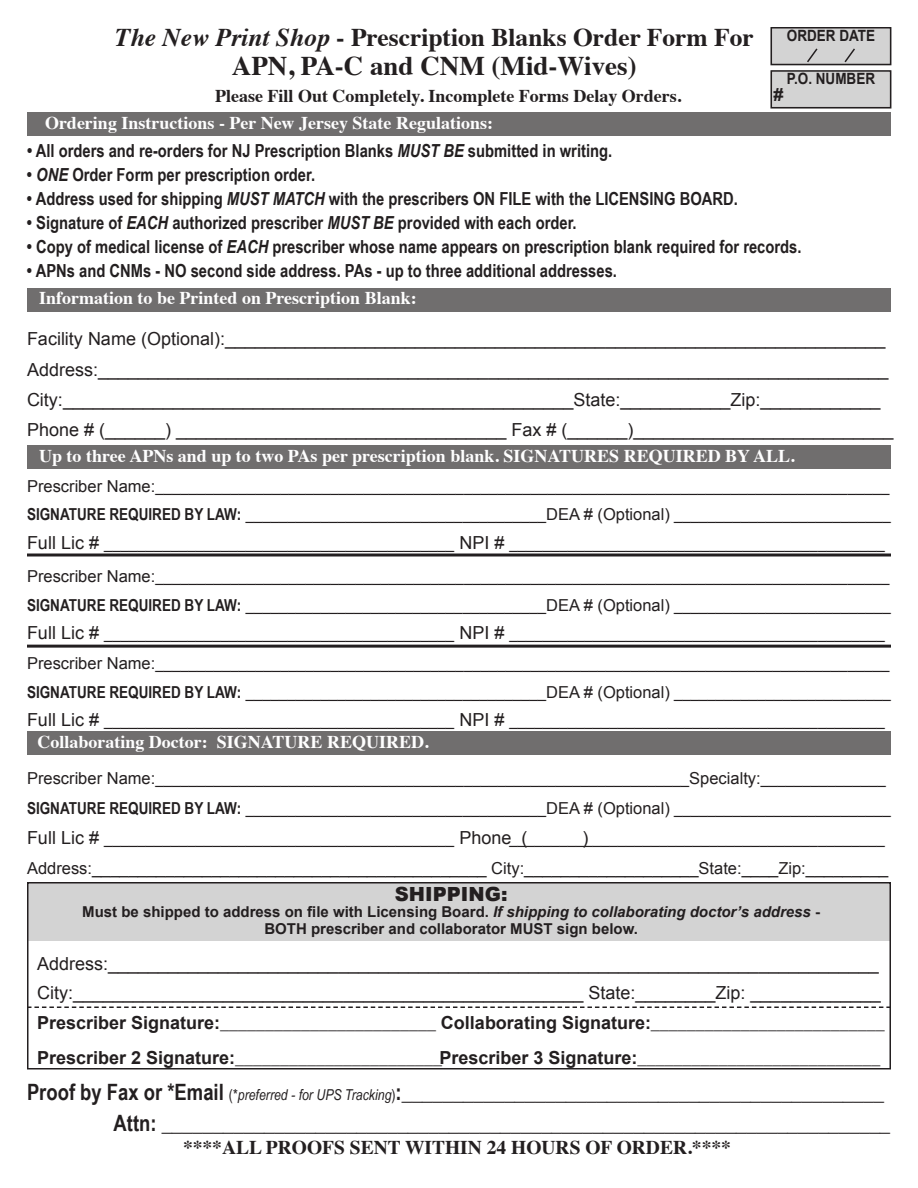
<style>
.page{position:relative;width:918px;height:1188px;background:#fff}
.page>*{position:absolute;margin:0;border:0;box-sizing:border-box;transform-origin:0 0}
.t1{font:700 27px "Times";color:#231f20}
.t2{font:700 25.5px "Times";color:#231f20}
.t3{font:700 22.5px/31.5px "Arial Narrow";color:#231f20;text-align:right}
.t4{font:700 19.5px "Times";color:#231f20}
.t5{font:900 19.5px "Arial";color:#231f20}
.t6{font:18px/30px "Arial";color:#231f20}
.t7{font:700 18px "Arial Narrow";color:#231f20}
.t8{font:700 18px "Times";color:#fff}
.t9{font:18px "Times";color:#231f20}
.t10{font:700 18px "Times";color:#231f20}
.t11{font:700 18px "Arial";color:#231f20}
.t12{font:16.5px "Arial";color:#231f20}
.t13{font:700 15.6px "Arial";color:#231f20;scale:.87 1}
.t14{font:15px/28.7px "Arial";color:#231f20}
.t15{font:700 15px/16.5px "Arial";color:#231f20;text-align:center}
.s1{font-style:italic}
.s2{font-size:16.5px}
.s3{font-family:"Arial Narrow";font-weight:700;font-size:16.5px}
.s4{font-size:18px}
.s5{font-family:"Arial";font-weight:700}
.s6{font-weight:400;font-size:15px}
.s7{font-weight:400;font-style:italic;font-size:15px}
</style>
<div class="page">
<div style="left:27px;top:112px;width:864px;height:24px;background:#706e6e"></div>
<div style="left:771px;top:28px;width:120px;height:37px;background:#d3d3d3"></div>
<svg style="left:844px;top:48px;width:11px;height:14px"></svg>
<svg style="left:807px;top:48px;width:11px;height:14px"></svg>
<div style="left:771px;top:27px;width:120px;height:38px;border:2px solid #231f20"></div>
<div style="left:27px;top:446px;width:864px;height:23px;background:#706e6e"></div>
<hr style="left:27px;top:554px;width:864px;height:2px;background:#231f20">
<hr style="left:27px;top:645px;width:864px;height:3px;background:#231f20">
<div style="left:27px;top:731px;width:864px;height:23px;background:#706e6e"></div>
<div style="left:27px;top:288px;width:864px;height:23px;background:#706e6e"></div>
<div style="left:27px;top:882px;width:864px;height:188px;border:2px solid #231f20"></div>
<div style="left:27px;top:882px;width:864px;height:59px;background:#d3d3d3"></div>
<svg style="left:27px;top:1006px;width:864px;height:2px"></svg>
<div style="left:771px;top:71px;width:120px;height:37px;background:#d3d3d3"></div>
<div style="left:771px;top:70px;width:120px;height:38px;border:2px solid #231f20"></div>
<h2 class="t2" style="left:115px;top:13px;width:640px"><span class="s1">The New Print Shop</span> - Prescription Blanks Order Form For</h2>
<h1 class="t1" style="left:232px;top:40px;width:406px">APN, PA-C and CNM (Mid-Wives)</h1>
<p class="t10" style="left:215px;top:79px;width:468px">Please Fill Out Completely. Incomplete Forms Delay Orders.</p>
<p class="t8" style="left:45px;top:106px;width:450px">Ordering Instructions - Per New Jersey State Regulations:</p>
<p class="t7" style="left:27px;top:137px;width:587px">• All orders and re-orders for NJ Prescription Blanks <span class="s1">MUST BE</span> submitted in writing.</p>
<p class="t7" style="left:27px;top:161px;width:290px">• <span class="s1">ONE</span> Order Form per prescription order.</p>
<p class="t7" style="left:27px;top:185px;width:713px">• Address used for shipping <span class="s1">MUST MATCH</span> with the prescribers ON FILE with the LICENSING BOARD.</p>
<p class="t7" style="left:27px;top:209px;width:551px">• Signature of <span class="s1">EACH</span> authorized prescriber <span class="s1">MUST BE</span> provided with each order.</p>
<p class="t7" style="left:27px;top:233px;width:776px">• Copy of medical license of <span class="s1">EACH</span> prescriber whose name appears on prescription blank required for records.</p>
<p class="t7" style="left:27px;top:257px;width:592px">• APNs and CNMs - NO second side address. PAs - up to three additional addresses.</p>
<p class="t13" style="left:787px;top:26px;width:103px">ORDER DATE</p>
<p class="t13" style="left:787px;top:68px;width:103px">P.O. NUMBER</p>
<p class="t11" style="left:774px;top:82px;width:12px">#</p>
<p class="t8" style="left:39px;top:281px;width:379px">Information to be Printed on Prescription Blank:</p>
<p class="t6" style="left:27px;top:324px;width:868px">Facility Name (Optional):__________________________________________________________________ Address:_______________________________________________________________________________ City:___________________________________________________State:___________Zip:____________ Phone # (______) _________________________________ Fax # (______)__________________________</p>
<p class="t8" style="left:39px;top:439px;width:757px">Up to three APNs and up to two PAs per prescription blank. SIGNATURES REQUIRED BY ALL.</p>
<p class="t14" style="left:27px;top:472px;width:865px;text-align:justify"><span class="s2">Prescriber Name:</span>________________________________________________________________________________________ <span class="s3">SIGNATURE REQUIRED BY LAW:</span> ____________________________________<span class="s2">DEA # (Optional)</span> __________________________ <span class="s4">Full Lic #</span> __________________________________________ <span class="s4">NPI #</span> _____________________________________________</p>
<p class="t14" style="left:27px;top:563px;width:865px"><span class="s2">Prescriber Name:</span>________________________________________________________________________________________ <span class="s3">SIGNATURE REQUIRED BY LAW:</span> ____________________________________<span class="s2">DEA # (Optional)</span> __________________________ <span class="s4">Full Lic #</span> __________________________________________ <span class="s4">NPI #</span> _____________________________________________ <span class="s2">Prescriber Name:</span>________________________________________________________________________________________ <span class="s3">SIGNATURE REQUIRED BY LAW:</span> ____________________________________<span class="s2">DEA # (Optional)</span> __________________________ <span class="s4">Full Lic #</span> __________________________________________ <span class="s4">NPI #</span> _____________________________________________</p>
<p class="t8" style="left:37px;top:725px;width:393px">Collaborating Doctor: SIGNATURE REQUIRED.</p>
<p class="t14" style="left:27px;top:764px;width:865px;line-height:30px"><span class="s2">Prescriber Name:</span>________________________________________________________________<span class="s2">Specialty:</span>_______________<br><span class="s3">SIGNATURE REQUIRED BY LAW:</span> ____________________________________<span class="s2">DEA # (Optional)</span> __________________________<br><span class="s4">Full Lic #</span> __________________________________________ <span class="s4">Phone (</span></p>
<p class="t6" style="left:582px;top:823px;width:7px">)</p>
<p class="t14" style="left:509px;top:824px;width:377px">_____________________________________________</p>
<p class="t12" style="left:27px;top:857px;width:863px">Address:___________________________________________ City:___________________State:____Zip:_________</p>
<h3 class="t5" style="left:395px;top:880px;width:114px">SHIPPING:</h3>
<p class="t15" style="left:82px;top:904px;width:739px">Must be shipped to address on file with Licensing Board. <span class="s1">If shipping to collaborating doctor’s address</span> -<br>BOTH prescriber and collaborator MUST sign below.</p>
<p class="t6" style="left:37px;top:950px;width:845px;line-height:28.5px">Address:_____________________________________________________________________________<br>City:___________________________________________________ State:________Zip: _____________</p>
<p class="t9" style="left:37px;top:1006px;width:849px"><span class="s5">Prescriber Signature:</span>________________________ <span class="s5">Collaborating Signature:</span>__________________________</p>
<p class="t9" style="left:37px;top:1042px;width:845px"><span class="s5">Prescriber 2 Signature:</span>_______________________<span class="s5">Prescriber 3 Signature:</span>___________________________</p>
<h3 class="t3" style="left:27px;top:1075px;width:865px">Proof by Fax or *Email <span class="s6">(*</span><span class="s7">preferred - for UPS Tracking</span><span class="s6">)</span>:_______________________________________________<br>Attn: _______________________________________________________________________</h3>
<h3 class="t4" style="left:183px;top:1129px;width:549px">****ALL PROOFS SENT WITHIN 24 HOURS OF ORDER.****</h3>
</div>
